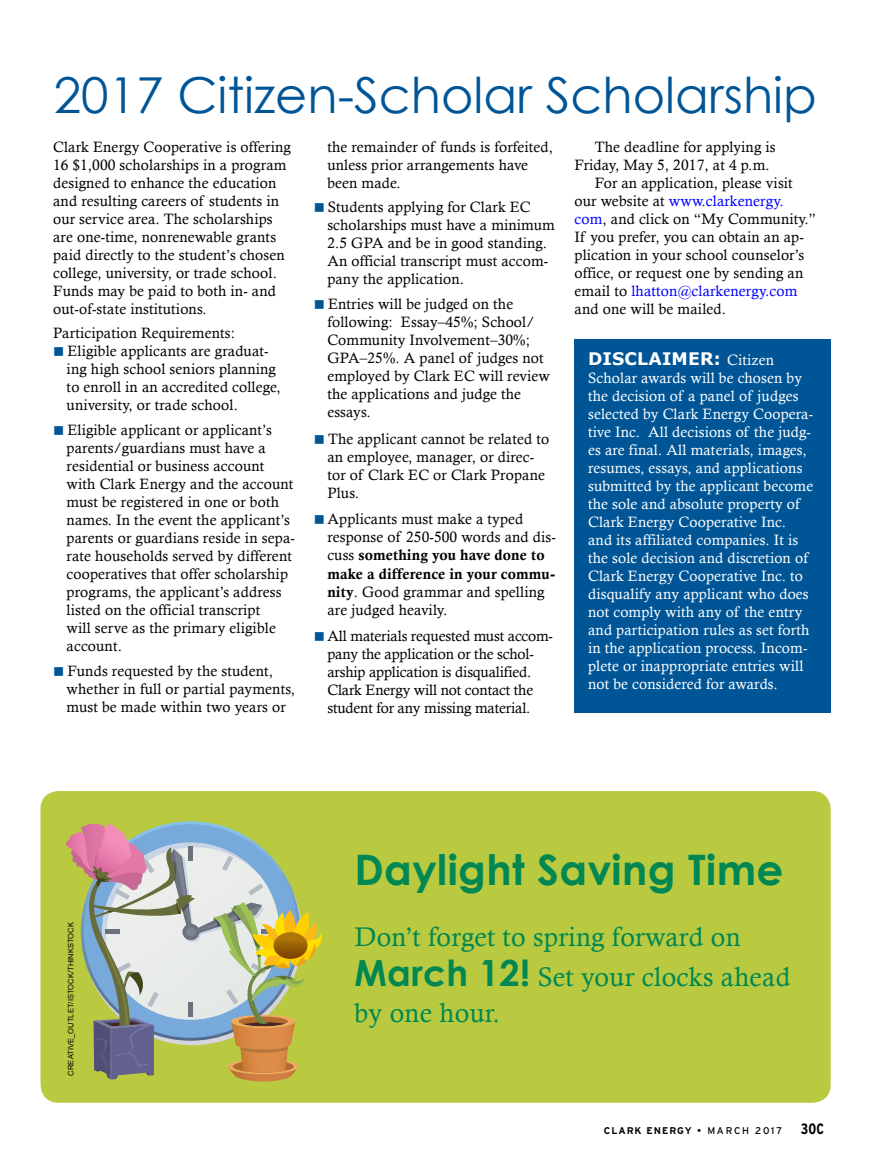
<style>
.page{position:relative;width:878px;height:1175px;background:#fff}
.page>*{position:absolute;margin:0;border:0;box-sizing:border-box;transform-origin:0 0}
.t1{font:49.5px "Century Gothic";color:#005596}
.t2{font:700 42px "Century Gothic";letter-spacing:.01em;color:#008752}
.t3{font:27px/40.5px "Calisto";letter-spacing:.01em;color:#008752}
.t4{font:700 17.25px "Verdana";letter-spacing:.01em;color:#fff}
.t5{font:15px/18px "Calisto";letter-spacing:.01em;color:#000}
.t6{font:15px/18px "Calisto";letter-spacing:.01em;color:#fff}
.t7{font:15px/18px "Calisto";letter-spacing:-.01em;color:#000}
.t8{font:15px "Calisto";letter-spacing:.01em;color:#00f}
.t9{font:15px/18px "Calis MT Bol";letter-spacing:.01em;color:#000}
.t10{font:700 9.75px "Interstate";letter-spacing:.1em;color:#000}
.t11{font:7.5px "Arial";letter-spacing:.01em;color:#000}
.s1{color:#005596}
.s2{font-family:"Calisto"}
.s3{font-family:"Calis MT Bol"}
.s4{color:#000}
.s5{color:#00f}
.s6{font-family:"Calisto";font-weight:400;font-size:15px}
.s7{font-family:"Century Gothic";font-weight:700;font-size:36px}
.s8{font-weight:400}
.s9{font-stretch:condensed;font-size:15px}
</style>
<div class="page">
<div style="left:40px;top:791px;width:790px;height:311px;background:#b9ca41;border-radius:18px"></div>
<svg style="left:66px;top:823px;width:256px;height:258px"></svg>
<div style="left:574px;top:338px;width:256px;height:374px;background:#005596"></div>
<h1 class="t1" style="left:54px;top:65px;width:764px">2017 Citizen-Scholar Scholarship</h1>
<p class="t5" style="left:53px;top:137px;width:239px">Clark Energy Cooperative is offering 16 $1,000 scholarships in a program designed to enhance the education and resulting careers of students in our service area. The scholarships are one-time, nonrenewable grants paid directly to the student’s chosen college, university, or trade school.<br>Funds may be paid to both in- and out-of-state institutions.</p>
<p class="t5" style="left:53px;top:324px;width:183px">Participation Requirements:</p>
<p class="t5" style="left:67px;top:342px;width:215px;text-indent:-14px"><span class="s1">■</span> Eligible applicants are graduat&shy;ing high school seniors planning to enroll in an accredited college, university, or trade school.</p>
<p class="t5" style="left:67px;top:421px;width:230px;text-indent:-14px"><span class="s1">■</span> Eligible applicant or applicant’s parents/guardians must have a residential or business account with Clark Energy and the account must be registered in one or both names. In the event the applicant’s parents or guardians reside in sepa&shy;rate households served by different cooperatives that offer scholarship programs, the applicant’s address listed on the official transcript<br>will serve as the primary eligible account.</p>
<p class="t5" style="left:67px;top:661px;width:230px;text-indent:-14px"><span class="s1">■</span> Funds requested by the student, whether in full or partial payments, must be made within two years or</p>
<p class="t5" style="left:327px;top:137px;width:227px">the remainder of funds is forfeited, unless prior arrangements have been made.</p>
<p class="t5" style="left:327px;top:198px;width:229px;text-indent:-13px"><span class="s1">■</span> Students applying for Clark EC scholarships must have a minimum<br>2.5 GPA and be in good standing.<br>An official transcript must accom&shy;pany the application.</p>
<p class="t5" style="left:327px;top:295px;width:224px;text-indent:-13px"><span class="s1">■</span> Entries will be judged on the following: Essay–45%; School/<br>Community Involvement–30%;<br>GPA–25%. A panel of judges not employed by Clark EC will review the applications and judge the essays.</p>
<p class="t5" style="left:327px;top:429px;width:223px;text-indent:-13px"><span class="s1">■</span> The applicant cannot be related to an employee, manager, or direc&shy;tor of Clark EC or Clark Propane<br>Plus.</p>
<p class="t5" style="left:327px;top:510px;width:230px;text-indent:-13px"><span class="s1">■</span> Applicants must make a typed response of 250-500 words and dis-</p>
<p class="t9" style="left:327px;top:546px;width:229px"><span class="s2">cuss</span> something you have done to make a difference in your commu-</p>
<p class="t5" style="left:327px;top:582px;width:219px"><span class="s3">nity</span>. Good grammar and spelling are judged heavily.</p>
<p class="t7" style="left:327px;top:627px;width:227px;text-indent:-13px"><span class="s1">■</span> All materials requested must accom&shy;pany the application or the schol&shy;arship application is disqualified.<br>Clark Energy will not contact the student for any missing material.</p>
<p class="t5" style="left:595px;top:137px;width:182px">The deadline for applying is</p>
<p class="t5" style="left:574px;top:155px;width:197px">Friday, May 5, 2017, at 4 p.m.</p>
<p class="t5" style="left:595px;top:173px;width:199px">For an application, please visit</p>
<p class="t8" style="left:574px;top:192px;width:211px"><span class="s4">our website at</span> www.clarkenergy.</p>
<p class="t5" style="left:574px;top:209px;width:243px"><span class="s5">com</span>, and click on “My Community.”</p>
<p class="t5" style="left:574px;top:227px;width:231px">If you prefer, you can obtain an ap-</p>
<p class="t5" style="left:574px;top:245px;width:231px">plication in your school counselor’s</p>
<p class="t5" style="left:574px;top:263px;width:230px">office, or request one by sending an</p>
<p class="t8" style="left:574px;top:282px;width:224px"><span class="s4">email to</span> lhatton@clarkenergy.com</p>
<p class="t5" style="left:574px;top:299px;width:153px">and one will be mailed.</p>
<p class="t4" style="left:588px;top:347px;width:187px">DISCLAIMER: <span class="s6">Citizen</span></p>
<p class="t6" style="left:588px;top:369px;width:227px">Scholar awards will be chosen by the decision of a panel of judges selected by Clark Energy Coopera&shy;tive Inc. All decisions of the judg&shy;es are final. All materials, images, resumes, essays, and applications submitted by the applicant become the sole and absolute property of Clark Energy Cooperative Inc. and its affiliated companies. It is the sole decision and discretion of Clark Energy Cooperative Inc. to disqualify any applicant who does not comply with any of the entry and participation rules as set forth in the application process. Incom&shy;plete or inappropriate entries will not be considered for awards.</p>
<p class="t11" style="left:66px;top:1075px;width:155px;rotate:-90deg">CREATIVE_OUTLET/ISTOCK/THINKSTOCK</p>
<h2 class="t2" style="left:354px;top:843px;width:430px">Daylight Saving Time</h2>
<h3 class="t3" style="left:354px;top:915px;width:437px">Don’t forget to spring forward on<br><span class="s7">March 12!</span> Set your clocks ahead</h3>
<h3 class="t3" style="left:354px;top:992px;width:147px">by one hour.</h3>
<p class="t10" style="left:604px;top:1125px;width:221px">CLARK ENERGY <span class="s8">• MARCH 2017</span> <span class="s9">30C</span></p>
</div>
